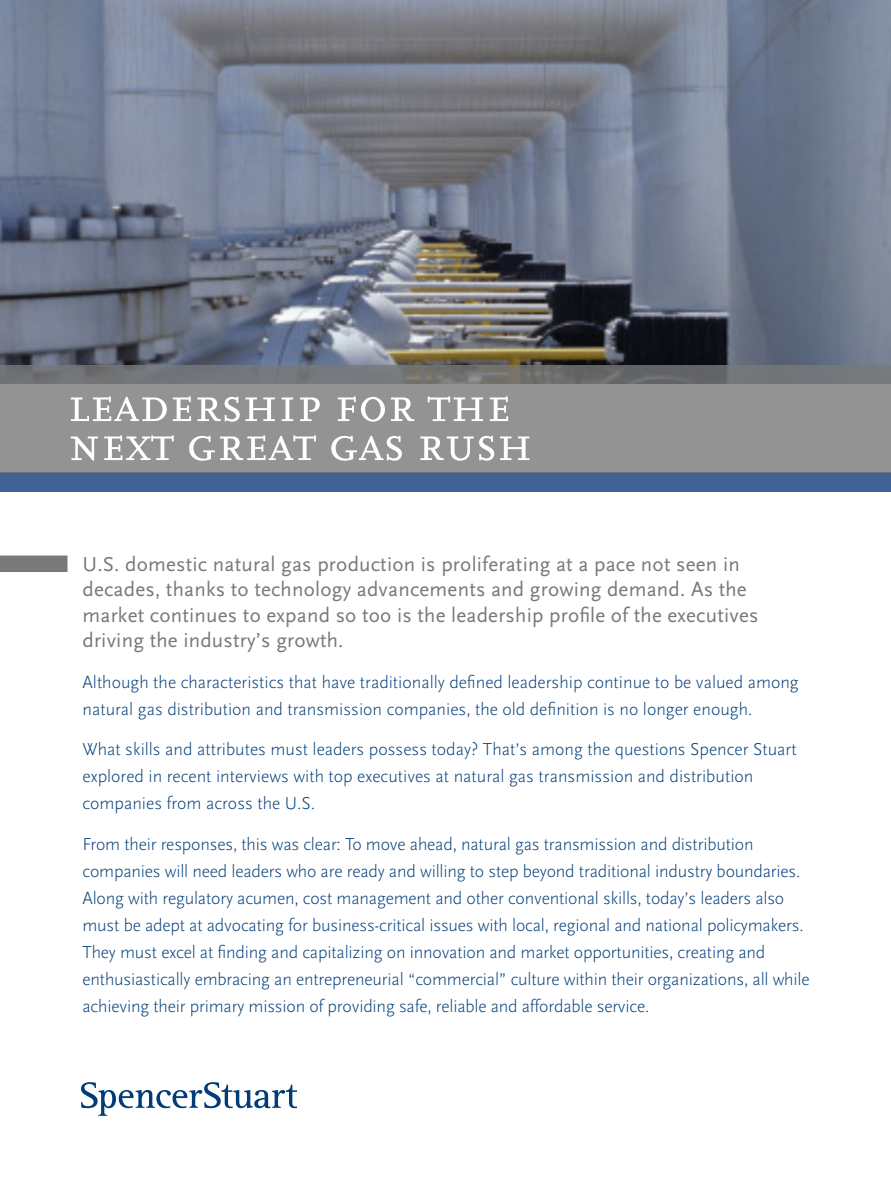
<style>
.page{position:relative;width:891px;height:1188px;background:#fff}
.page>*{position:absolute;margin:0;border:0;box-sizing:border-box;transform-origin:0 0}
.t1{font:51px/39px "Scala Caps";color:#fff}
.Intro_Head_wDash{font:21px/25.5px "Scala Sans";letter-spacing:.01em;color:#787979}
.Intro-Body{font:300 18px/27px "Scala Sans";letter-spacing:-.01em;color:#003d78}
</style>
<div class="page">
<div style="left:0;top:556px;width:68px;height:16px;background:#787979"></div>
<svg style="left:81px;top:1082px;width:216px;height:34px"></svg>
<img style="left:0;top:0;width:891px;height:365px">
<div style="left:0;top:472px;width:891px;height:20px;background:#406297"></div>
<svg style="left:0;top:365px;width:891px;height:107px;fill:#939393"></svg>
<h2 class="t1" style="left:68px;top:386px;width:467px">leadership for the next great gas rush</h2>
<p class="Intro_Head_wDash" style="left:82px;top:552px;width:678px">U.S. domestic natural gas production is proliferating at a pace not seen in decades, thanks to technology advancements and growing demand. As the market continues to expand so too is the leadership profile of the executives driving the industry’s growth.</p>
<p class="Intro-Body" style="left:82px;top:669px;width:718px">Although the characteristics that have traditionally defined leadership continue to be valued among natural gas distribution and transmission companies, the old definition is no longer enough.</p>
<p class="Intro-Body" style="left:82px;top:736px;width:716px">What skills and attributes must leaders possess today? That’s among the questions Spencer Stuart explored in recent interviews with top executives at natural gas transmission and distribution companies from across the U.S.</p>
<p class="Intro-Body" style="left:82px;top:831px;width:729px">From their responses, this was clear: To move ahead, natural gas transmission and distribution companies will need leaders who are ready and willing to step beyond traditional industry boundaries.<br>Along with regulatory acumen, cost management and other conventional skills, today’s leaders also must be adept at advocating for business-critical issues with local, regional and national policymakers.<br>They must excel at finding and capitalizing on innovation and market opportunities, creating and enthusiastically embracing an entrepreneurial “commercial” culture within their organizations, all while achieving their primary mission of providing safe, reliable and affordable service.</p>
</div>
